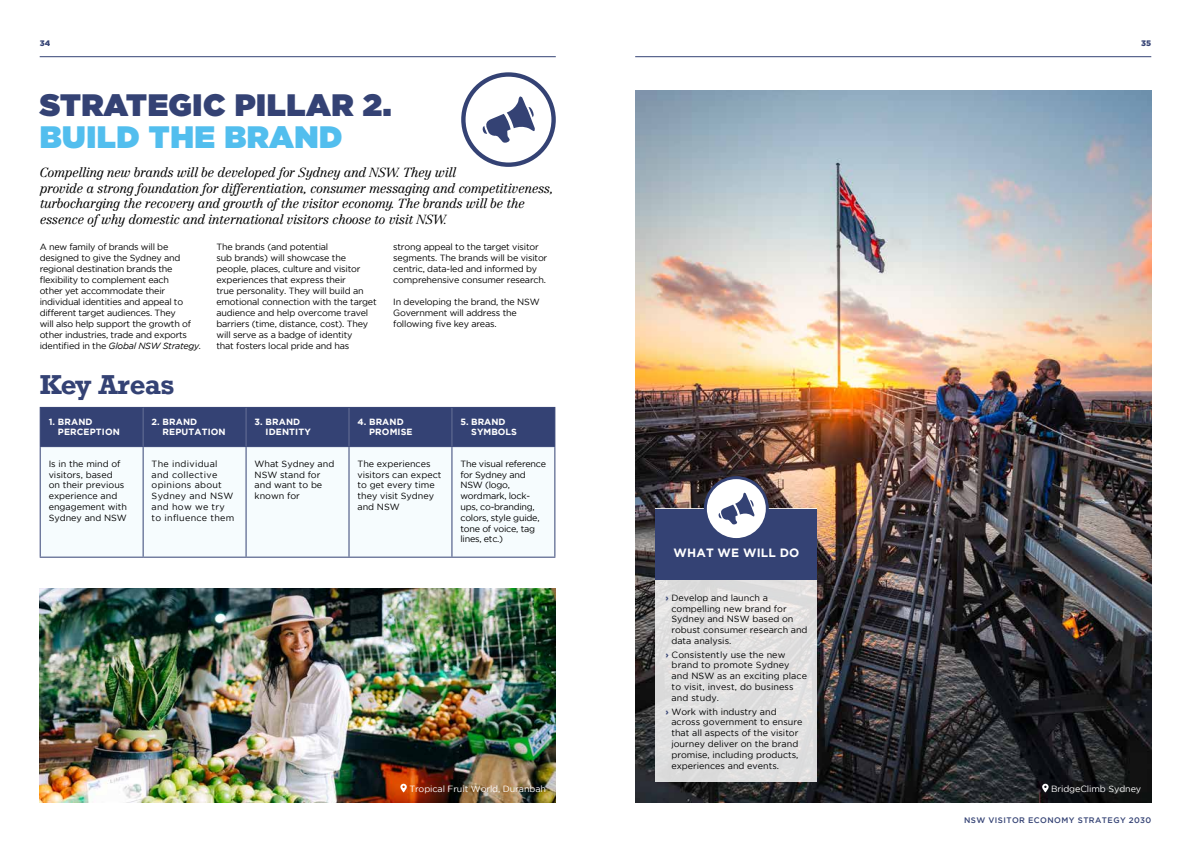
<style>
.page{position:relative;width:1191px;height:842px;background:#fff}
.page>*{position:absolute;margin:0;border:0;box-sizing:border-box;transform-origin:0 0}
.t1{font:900 31px "Gotham";letter-spacing:.02em;color:#344274}
.t2{font:900 31px "Gotham";letter-spacing:.02em;color:#52beee}
.t3{font:700 25.7px "Rockwell";letter-spacing:-.015em;color:#344274}
.t4{font:italic 300 13px/15.6px "Centennial LT";letter-spacing:-.03em;color:#000}
.t5{font:700 12px "Gotham";letter-spacing:.015em;color:#fff}
.t6{font:9px/11px "Gotham";letter-spacing:-.02em;color:#000}
.t7{font:9px/10.8px "Gotham";color:#000}
.t8{font:9px/10.8px "Gotham";letter-spacing:.01em;color:#000}
.t9{font:700 9px/10px "Gotham";letter-spacing:.015em;color:#fff}
.t10{font:9px/10.8px "Gotham";letter-spacing:.03em;color:#000}
.t11{font:9px "Gotham";letter-spacing:-.01em;color:#fff}
.t12{font:500 8px "Gotham";letter-spacing:.055em;color:#344274}
.t13{font:900 8px "Gotham";color:#344274}
.s1{font-style:italic}
.s2{font-weight:700;color:#344274}
</style>
<div class="page">
<img style="left:635px;top:91px;width:516px;height:711px">
<hr style="left:40px;top:56px;width:516px;height:1px;background:#344274">
<div style="left:41px;top:408px;width:513px;height:38px;background:#344274"></div>
<div style="left:41px;top:447px;width:513px;height:110px;background:#f6fcfe"></div>
<hr style="left:40px;top:407px;width:103px;height:1px;background:#344274">
<hr style="left:40px;top:408px;width:1px;height:38px;background:#344274">
<hr style="left:143px;top:407px;width:103px;height:1px;background:#344274">
<hr style="left:246px;top:407px;width:103px;height:1px;background:#344274">
<hr style="left:349px;top:407px;width:103px;height:1px;background:#344274">
<hr style="left:452px;top:407px;width:103px;height:1px;background:#344274">
<hr style="left:554px;top:408px;width:1px;height:38px;background:#344274">
<hr style="left:40px;top:446px;width:103px;height:1px;background:#344274">
<hr style="left:40px;top:447px;width:1px;height:110px;background:#344274">
<hr style="left:143px;top:446px;width:103px;height:1px;background:#344274">
<hr style="left:143px;top:447px;width:1px;height:110px;background:#344274">
<hr style="left:246px;top:446px;width:103px;height:1px;background:#344274">
<hr style="left:245px;top:447px;width:1px;height:110px;background:#344274">
<hr style="left:349px;top:446px;width:103px;height:1px;background:#344274">
<hr style="left:348px;top:447px;width:1px;height:110px;background:#344274">
<hr style="left:452px;top:446px;width:103px;height:1px;background:#344274">
<hr style="left:451px;top:447px;width:1px;height:110px;background:#344274">
<hr style="left:554px;top:447px;width:1px;height:110px;background:#344274">
<hr style="left:40px;top:557px;width:103px;height:1px;background:#344274">
<hr style="left:143px;top:557px;width:103px;height:1px;background:#344274">
<hr style="left:246px;top:557px;width:103px;height:1px;background:#344274">
<hr style="left:349px;top:557px;width:103px;height:1px;background:#344274">
<hr style="left:452px;top:557px;width:103px;height:1px;background:#344274">
<hr style="left:143px;top:408px;width:1px;height:38px;background:#677197">
<hr style="left:245px;top:408px;width:1px;height:38px;background:#677197">
<hr style="left:348px;top:408px;width:1px;height:38px;background:#677197">
<hr style="left:451px;top:408px;width:1px;height:38px;background:#677197">
<div style="left:461px;top:72px;width:95px;height:95px;border:4px solid #344274;border-radius:50%"></div>
<svg style="left:482px;top:96px;width:53px;height:47px"></svg>
<svg style="left:655px;top:579px;width:162px;height:203px;background:#dfdedf"></svg>
<div style="left:655px;top:509px;width:162px;height:70px;background:#344274"></div>
<div style="left:705px;top:478px;width:62px;height:62px;background:#fff;border-radius:50%"></div>
<div style="left:704px;top:476px;width:65px;height:65px;border:3px solid #344274;border-radius:50%"></div>
<svg style="left:718px;top:493px;width:36px;height:32px"></svg>
<hr style="left:635px;top:56px;width:516px;height:1px;background:#344274">
<img style="left:40px;top:589px;width:516px;height:213px">
<svg style="left:400px;top:784px;width:7px;height:8px"></svg>
<svg style="left:1042px;top:784px;width:6px;height:8px"></svg>
<p class="t13" style="left:40px;top:38px;width:12px">34</p>
<h1 class="t1" style="left:40px;top:82px;width:353px">STRATEGIC PILLAR 2.</h1>
<h1 class="t2" style="left:40px;top:114px;width:304px">BUILD THE BRAND</h1>
<p class="t4" style="left:40px;top:165px;width:515px">Compelling new brands will be developed for Sydney and NSW. They will<br>provide a strong foundation for differentiation, consumer messaging and competitiveness, turbocharging the recovery and growth of the visitor economy. The brands will be the essence of why domestic and international visitors choose to visit NSW.</p>
<p class="t6" style="left:40px;top:241px;width:163px">A new family of brands will be designed to give the Sydney and regional destination brands the flexibility to complement each<br>other yet accommodate their individual identities and appeal to different target audiences. They<br>will also help support the growth of other industries, trade and exports identified in the <span class="s1">Global NSW Strategy.</span></p>
<p class="t6" style="left:216px;top:241px;width:162px">The brands (and potential<br>sub brands) will showcase the people, places, culture and visitor experiences that express their<br>true personality. They will build an emotional connection with the target audience and help overcome travel barriers (time, distance, cost). They will serve as a badge of identity<br>that fosters local pride and has</p>
<p class="t6" style="left:393px;top:241px;width:156px">strong appeal to the target visitor segments. The brands will be visitor centric, data-led and informed by comprehensive consumer research.</p>
<p class="t6" style="left:393px;top:296px;width:148px">In developing the brand, the NSW<br>Government will address the following five key areas.</p>
<h2 class="t3" style="left:40px;top:368px;width:136px">Key Areas</h2>
<p class="t9" style="left:58px;top:417px;width:63px;text-indent:-9px">1. BRAND<br>PERCEPTION</p>
<p class="t9" style="left:163px;top:417px;width:65px;text-indent:-11px">2. BRAND<br>REPUTATION</p>
<p class="t9" style="left:265px;top:417px;width:47px;text-indent:-11px">3. BRAND<br>IDENTITY</p>
<p class="t9" style="left:369px;top:417px;width:45px;text-indent:-12px">4. BRAND<br>PROMISE</p>
<p class="t9" style="left:471px;top:417px;width:47px;text-indent:-11px">5. BRAND<br>SYMBOLS</p>
<p class="t7" style="left:49px;top:458px;width:80px">Is in the mind of visitors, based<br>on their previous experience and engagement with<br>Sydney and NSW</p>
<p class="t10" style="left:152px;top:458px;width:84px">The individual and collective opinions about<br>Sydney and NSW and how we try to influence them</p>
<p class="t7" style="left:254px;top:458px;width:81px">What Sydney and<br>NSW stand for and want to be known for</p>
<p class="t7" style="left:357px;top:458px;width:85px">The experiences visitors can expect to get every time they visit Sydney and NSW</p>
<p class="t6" style="left:460px;top:458px;width:87px">The visual reference for Sydney and<br>NSW (logo, wordmark, lock&shy;ups, co-branding, colors, style guide, tone of voice, tag lines, etc.)</p>
<h3 class="t5" style="left:673px;top:546px;width:127px">WHAT WE WILL DO</h3>
<p class="t7" style="left:671px;top:592px;width:138px;text-indent:-6px"><span class="s2">›</span> Develop and launch a compelling new brand for<br>Sydney and NSW based on robust consumer research and data analysis.</p>
<p class="t8" style="left:671px;top:649px;width:137px;text-indent:-6px"><span class="s2">›</span> Consistently use the new brand to promote Sydney and NSW as an exciting place to visit, invest, do business and study.</p>
<p class="t7" style="left:671px;top:706px;width:132px;text-indent:-6px"><span class="s2">›</span> Work with industry and across government to ensure that all aspects of the visitor journey deliver on the brand promise, including products, experiences and events.</p>
<p class="t13" style="left:1141px;top:38px;width:12px">35</p>
<p class="t11" style="left:409px;top:784px;width:138px">Tropical Fruit World, Duranbah</p>
<p class="t11" style="left:1051px;top:784px;width:92px">BridgeClimb Sydney</p>
<p class="t12" style="left:964px;top:816px;width:189px">NSW VISITOR ECONOMY STRATEGY 2030</p>
</div>
